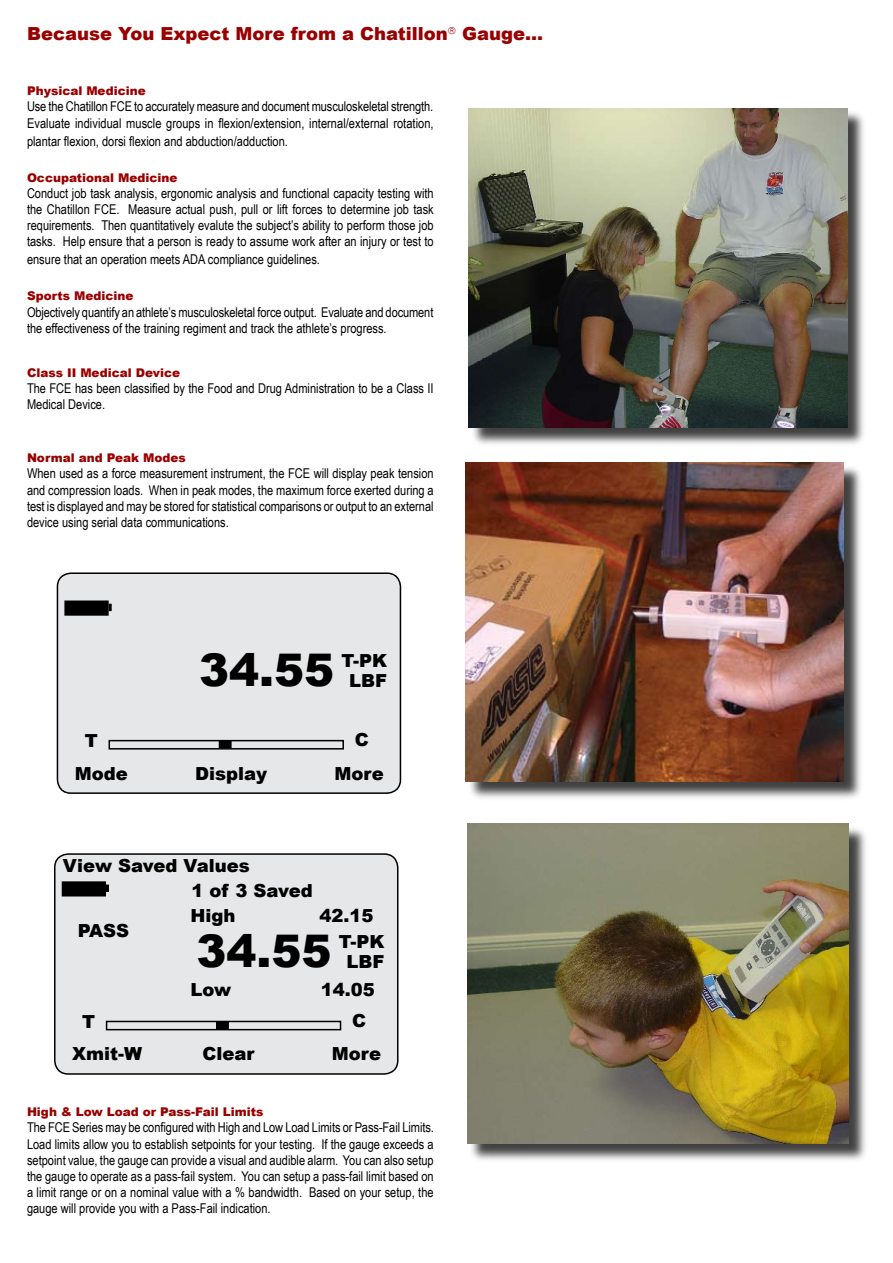
<style>
.page{position:relative;width:893px;height:1263px;background:#fff}
.page>*{position:absolute;margin:0;border:0;box-sizing:border-box;transform-origin:0 0}
.t1{font:900 45px "Arial";color:#000}
.t2{font:900 18px/20.2px "Arial";color:#000;text-align:center}
.t3{font:900 18px "Arial";color:#900}
.t4{font:13.5px/16.2px "Arial Narrow";color:#000}
.t5{font:900 12px "Arial";color:#900}
</style>
<div class="page">
<div style="left:55px;top:854px;width:343px;height:220px;background:#e6e7e8;border-radius:14px"></div>
<div style="left:54px;top:853px;width:344px;height:222px;border:2px solid #000;border-radius:14px"></div>
<div style="left:106px;top:1021px;width:235px;height:9px;border:2px solid #000"></div>
<div style="left:217px;top:1022px;width:11px;height:6px;background:#000"></div>
<div style="left:216px;top:1021px;width:13px;height:8px;border:2px solid #000"></div>
<div style="left:62px;top:882px;width:43px;height:14px;background:#000"></div>
<div style="left:62px;top:881px;width:44px;height:15px;border:2px solid #000"></div>
<svg style="left:106px;top:884px;width:3px;height:8px"></svg>
<div style="left:57px;top:573px;width:343px;height:220px;background:#e6e7e8;border-radius:14px"></div>
<div style="left:57px;top:572px;width:344px;height:222px;border:2px solid #000;border-radius:14px"></div>
<div style="left:109px;top:740px;width:235px;height:9px;border:2px solid #000"></div>
<div style="left:219px;top:741px;width:12px;height:6px;background:#000"></div>
<div style="left:219px;top:740px;width:13px;height:8px;border:2px solid #000"></div>
<div style="left:65px;top:601px;width:43px;height:14px;background:#000"></div>
<div style="left:64px;top:600px;width:45px;height:16px;border:2px solid #000"></div>
<svg style="left:109px;top:604px;width:3px;height:7px"></svg>
<div style="left:470px;top:110px;width:398px;height:336px;background:#000;opacity:.75"></div>
<img style="left:469px;top:108px;width:378px;height:319px">
<div style="left:469px;top:825px;width:399px;height:337px;background:#000;opacity:.75"></div>
<img style="left:467px;top:824px;width:382px;height:319px">
<div style="left:467px;top:464px;width:397px;height:337px;background:#000;opacity:.75"></div>
<img style="left:466px;top:463px;width:378px;height:318px">
<h2 class="t3" style="left:27px;top:20px;width:518px">Because You Expect More from a Chatillon➔ Gauge...</h2>
<p class="t5" style="left:27px;top:82px;width:120px">Physical Medicine</p>
<p class="t4" style="left:27px;top:98px;width:408px">Use the Chatillon FCE to accurately measure and document musculoskeletal strength.<br>Evaluate individual muscle groups in flexion/extension, internal/external rotation,</p>
<p class="t4" style="left:27px;top:132px;width:262px">plantar flexion, dorsi flexion and abduction/adduction.</p>
<p class="t5" style="left:27px;top:169px;width:152px">Occupational Medicine</p>
<p class="t4" style="left:27px;top:184px;width:408px;text-align:justify">Conduct job task analysis, ergonomic analysis and functional capacity testing with the Chatillon FCE. Measure actual push, pull or lift forces to determine job task requirements. Then quantitatively evalute the subject’s ability to perform those job tasks. Help ensure that a person is ready to assume work after an injury or test to</p>
<p class="t4" style="left:27px;top:251px;width:294px">ensure that an operation meets ADA compliance guidelines.</p>
<p class="t5" style="left:27px;top:287px;width:108px">Sports Medicine</p>
<p class="t4" style="left:27px;top:303px;width:408px">Objectively quantify an athlete’s musculoskeletal force output. Evaluate and document the effectiveness of the training regiment and track the athlete’s progress.</p>
<p class="t5" style="left:27px;top:364px;width:155px">Class II Medical Device</p>
<p class="t4" style="left:27px;top:380px;width:408px">The FCE has been classified by the Food and Drug Administration to be a Class II<br>Medical Device.</p>
<p class="t5" style="left:27px;top:449px;width:160px">Normal and Peak Modes</p>
<p class="t4" style="left:27px;top:465px;width:408px;text-align:justify">When used as a force measurement instrument, the FCE will display peak tension and compression loads. When in peak modes, the maximum force exerted during a test is displayed and may be stored for statistical comparisons or output to an external device using serial data communications.</p>
<h1 class="t1" style="left:199px;top:637px;width:137px">34.55</h1>
<h2 class="t2" style="left:341px;top:650px;width:47px">T-PK<br>LBF</h2>
<h2 class="t2" style="left:85px;top:730px;width:14px">T</h2>
<h2 class="t2" style="left:355px;top:729px;width:16px">C</h2>
<h2 class="t2" style="left:75px;top:762px;width:55px">Mode</h2>
<h2 class="t2" style="left:195px;top:762px;width:73px">Display</h2>
<h2 class="t2" style="left:335px;top:762px;width:51px">More</h2>
<h2 class="t2" style="left:63px;top:855px;width:188px">View Saved Values</h2>
<h2 class="t2" style="left:78px;top:920px;width:53px">PASS</h2>
<h2 class="t2" style="left:191px;top:877px;width:124px;line-height:25.2px;text-align:left">1 of 3 Saved<br>High</h2>
<h2 class="t2" style="left:320px;top:905px;width:56px">42.15</h2>
<h1 class="t1" style="left:196px;top:918px;width:137px">34.55</h1>
<h2 class="t2" style="left:339px;top:931px;width:47px">T-PK<br>LBF</h2>
<h2 class="t2" style="left:191px;top:979px;width:42px">Low</h2>
<h2 class="t2" style="left:321px;top:979px;width:56px">14.05</h2>
<h2 class="t2" style="left:82px;top:1011px;width:14px">T</h2>
<h2 class="t2" style="left:352px;top:1010px;width:16px">C</h2>
<h2 class="t2" style="left:72px;top:1043px;width:71px">Xmit-W</h2>
<h2 class="t2" style="left:203px;top:1043px;width:54px">Clear</h2>
<h2 class="t2" style="left:332px;top:1043px;width:51px">More</h2>
<p class="t5" style="left:27px;top:1103px;width:238px">High &amp; Low Load or Pass-Fail Limits</p>
<p class="t4" style="left:27px;top:1119px;width:408px;text-align:justify">The FCE Series may be configured with High and Low Load Limits or Pass-Fail Limits.<br>Load limits allow you to establish setpoints for your testing. If the gauge exceeds a setpoint value, the gauge can provide a visual and audible alarm. You can also setup the gauge to operate as a pass-fail system. You can setup a pass-fail limit based on a limit range or on a nominal value with a % bandwidth. Based on your setup, the gauge will provide you with a Pass-Fail indication.</p>
</div>
